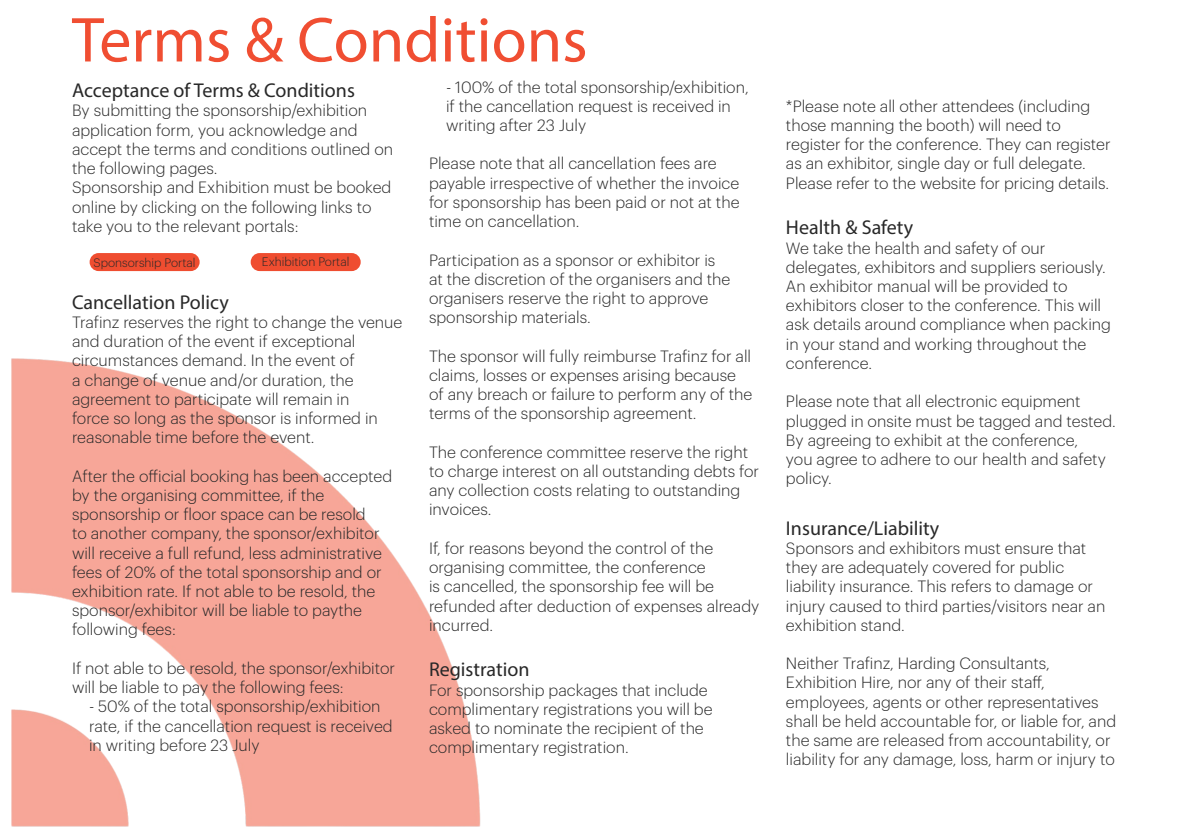
<style>
.page{position:relative;width:1191px;height:840px;background:#fff}
.page>*{position:absolute;margin:0;border:0;box-sizing:border-box;transform-origin:0 0}
.Heading{font:64px "Myriad Pro";color:#f04e32}
.Sub_heading{font:20px "Myriad Pro";color:#282828}
.Paragraph{font:300 16px/19.2px "Graphik";color:#282828}
.Sub_heading-2{font:300 16px/19.2px "Graphik";color:#282828}
.Paragraph_Style_1{font:300 16px/19.2px "Graphik";color:#282828}
.Paragraph_bullets{font:300 12px "Graphik";color:#282828}
</style>
<div class="page">
<img style="left:11px;top:358px;width:470px;height:469px">
<div style="left:90px;top:253px;width:110px;height:18px;background:#ef4d30;border-radius:9px"></div>
<div style="left:251px;top:253px;width:110px;height:18px;background:#ef4d30;border-radius:9px"></div>
<p class="Heading" style="left:72px;top:0;width:517px">Terms &amp; Conditions</p>
<p class="Sub_heading" style="left:72px;top:78px;width:284px">Acceptance of Terms &amp; Conditions</p>
<p class="Sub_heading-2" style="left:72px;top:100px;width:323px">By submitting the sponsorship/exhibition application form, you acknowledge and accept the terms and conditions outlined on the following pages.</p>
<p class="Sub_heading-2" style="left:72px;top:177px;width:321px">Sponsorship and Exhibition must be booked online by clicking on the following links to take you to the relevant portals:</p>
<p class="Paragraph_bullets" style="left:94px;top:254px;width:104px">Sponsorship Portal</p>
<p class="Paragraph_bullets" style="left:262px;top:253px;width:89px">Exhibition Portal</p>
<p class="Sub_heading" style="left:72px;top:289px;width:158px">Cancellation Policy</p>
<p class="Paragraph" style="left:72px;top:311px;width:332px">Trafinz reserves the right to change the venue and duration of the event if exceptional</p>
<p class="Paragraph" style="left:72px;top:349px;width:307px">circumstances demand. In the event of<br>a change of venue and/or duration, the agreement to participate will remain in force so long as the sponsor is informed in reasonable time before the event.</p>
<p class="Paragraph" style="left:72px;top:465px;width:321px">After the official booking has been accepted by the organising committee, if the sponsorship or floor space can be resold<br>to another company, the sponsor/exhibitor will receive a full refund, less administrative fees of 20% of the total sponsorship and or exhibition rate. If not able to be resold, the sponsor/exhibitor will be liable to paythe following fees:</p>
<p class="Paragraph" style="left:72px;top:657px;width:325px">If not able to be resold, the sponsor/exhibitor will be liable to pay the following fees:</p>
<p class="Paragraph_Style_1" style="left:89px;top:695px;width:305px">- 50% of the total sponsorship/exhibition rate, if the cancellation request is received in writing before 23 July</p>
<p class="Paragraph_Style_1" style="left:446px;top:76px;width:304px">- 100% of the total sponsorship/exhibition, if the cancellation request is received in writing after 23 July</p>
<p class="Paragraph" style="left:429px;top:153px;width:312px">Please note that all cancellation fees are payable irrespective of whether the invoice for sponsorship has been paid or not at the time on cancellation.</p>
<p class="Paragraph" style="left:429px;top:249px;width:303px">Participation as a sponsor or exhibitor is at the discretion of the organisers and the organisers reserve the right to approve sponsorship materials.</p>
<p class="Paragraph" style="left:429px;top:345px;width:325px">The sponsor will fully reimburse Trafinz for all claims, losses or expenses arising because of any breach or failure to perform any of the terms of the sponsorship agreement.</p>
<p class="Paragraph" style="left:429px;top:441px;width:332px">The conference committee reserve the right to charge interest on all outstanding debts for any collection costs relating to outstanding invoices.</p>
<p class="Paragraph" style="left:429px;top:537px;width:332px">If, for reasons beyond the control of the organising committee, the conference<br>is cancelled, the sponsorship fee will be refunded after deduction of expenses already incurred.</p>
<p class="Sub_heading" style="left:429px;top:657px;width:102px">Registration</p>
<p class="Paragraph" style="left:429px;top:678px;width:285px">For sponsorship packages that include complimentary registrations you will be asked to nominate the recipient of the complimentary registration.</p>
<p class="Paragraph" style="left:786px;top:95px;width:326px">*Please note all other attendees (including those manning the booth) will need to register for the conference. They can register as an exhibitor, single day or full delegate.<br>Please refer to the website for pricing details.</p>
<p class="Sub_heading" style="left:786px;top:215px;width:129px">Health &amp; Safety</p>
<p class="Paragraph" style="left:786px;top:237px;width:326px">We take the health and safety of our delegates, exhibitors and suppliers seriously.<br>An exhibitor manual will be provided to exhibitors closer to the conference. This will ask details around compliance when packing in your stand and working throughout the conference.</p>
<p class="Paragraph" style="left:786px;top:390px;width:331px">Please note that all electronic equipment plugged in onsite must be tagged and tested.<br>By agreeing to exhibit at the conference,<br>you agree to adhere to our health and safety policy.</p>
<p class="Sub_heading" style="left:786px;top:515px;width:155px">Insurance/Liability</p>
<p class="Paragraph" style="left:786px;top:537px;width:321px">Sponsors and exhibitors must ensure that they are adequately covered for public liability insurance. This refers to damage or injury caused to third parties/visitors near an exhibition stand.</p>
<p class="Sub_heading-2" style="left:786px;top:652px;width:332px">Neither Trafinz, Harding Consultants, Exhibition Hire, nor any of their staff, employees, agents or other representatives shall be held accountable for, or liable for, and the same are released from accountability, or liability for any damage, loss, harm or injury to</p>
</div>
